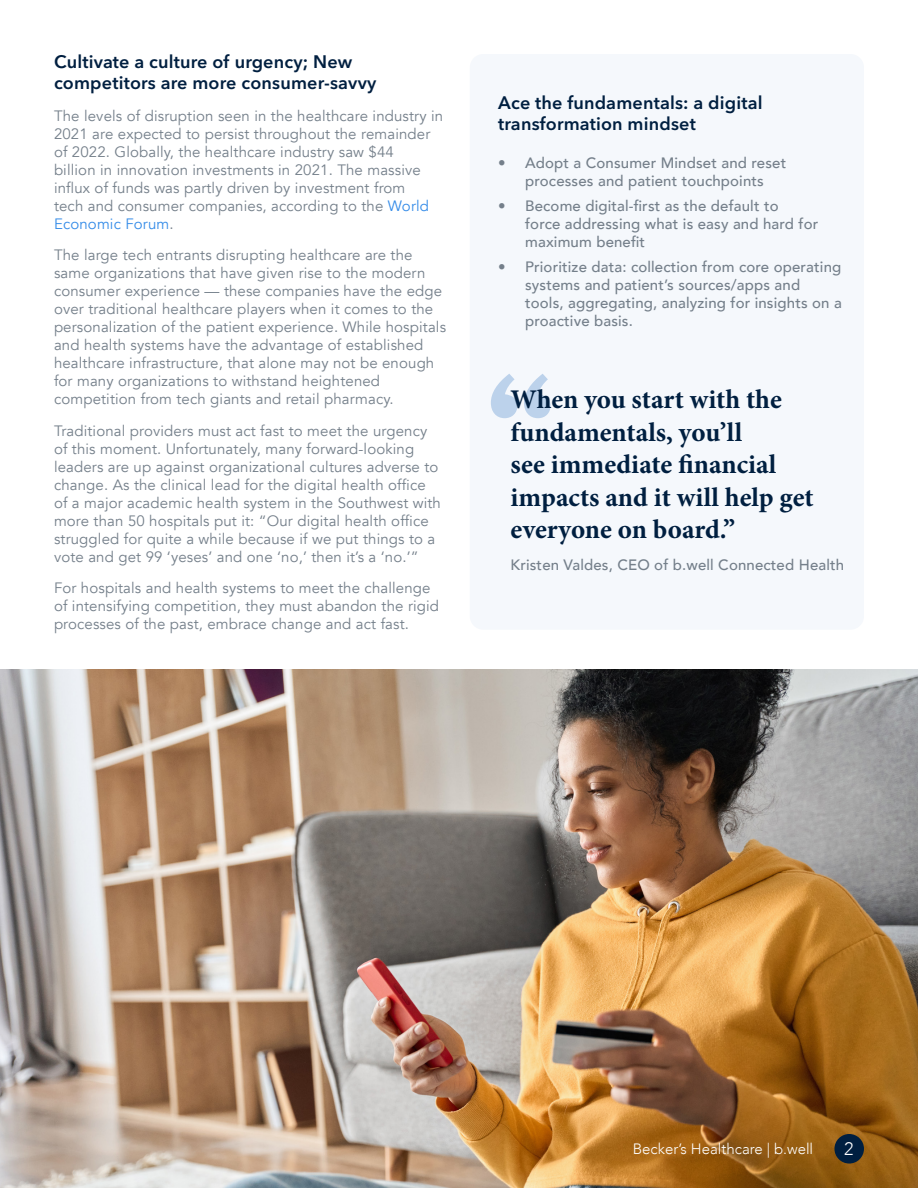
<style>
.page{position:relative;width:918px;height:1188px;background:#fff}
.page>*{position:absolute;margin:0;border:0;box-sizing:border-box;transform-origin:0 0}
.t1{font:700 27px/32.4px "Minion Pro";color:#001f40}
.t2{font:600 18px/21.6px "Avenir Next LT Pro";letter-spacing:.01em;color:#001f40}
.t3{font:300 18px "Avenir";color:#fff}
.t4{font:15px/18px "Avenir";letter-spacing:.01em;color:#747f8a}
.t5{font:500 15px/18px "Avenir";letter-spacing:.01em;color:#747f8a}
.t6{font:300 15px "Avenir";color:#fff}
.s1{color:#358ce8}
</style>
<div class="page">
<div style="left:470px;top:54px;width:394px;height:576px;background:#f5f8fc;border-radius:14px"></div>
<img style="left:0;top:670px;width:918px;height:518px">
<div style="left:834px;top:1134px;width:30px;height:30px;background:#001f40;border-radius:50%"></div>
<svg style="left:491px;top:374px;width:60px;height:44px"></svg>
<p class="t2" style="left:54px;top:50px;width:324px">Cultivate a culture of urgency; New competitors are more consumer-savvy</p>
<p class="t4" style="left:54px;top:107px;width:391px">The levels of disruption seen in the healthcare industry in 2021 are expected to persist throughout the remainder of 2022. Globally, the healthcare industry saw $44<br>billion in innovation investments in 2021. The massive influx of funds was partly driven by investment from<br>tech and consumer companies, according to the <span class="s1">World Economic Forum</span>.</p>
<p class="t4" style="left:54px;top:246px;width:394px">The large tech entrants disrupting healthcare are the same organizations that have given rise to the modern consumer experience — these companies have the edge over traditional healthcare players when it comes to the personalization of the patient experience. While hospitals and health systems have the advantage of established healthcare infrastructure, that alone may not be enough for many organizations to withstand heightened competition from tech giants and retail pharmacy.</p>
<p class="t4" style="left:54px;top:422px;width:388px">Traditional providers must act fast to meet the urgency of this moment. Unfortunately, many forward-looking leaders are up against organizational cultures adverse to change. As the clinical lead for the digital health office of a major academic health system in the Southwest with more than 50 hospitals put it: “Our digital health office struggled for quite a while because if we put things to a vote and get 99 ‘yeses’ and one ‘no,’ then it’s a ‘no.’”</p>
<p class="t4" style="left:54px;top:579px;width:387px">For hospitals and health systems to meet the challenge of intensifying competition, they must abandon the rigid processes of the past, embrace change and act fast.</p>
<p class="t2" style="left:498px;top:91px;width:266px">Ace the fundamentals: a digital transformation mindset</p>
<p class="t5" style="left:498px;top:153px;width:290px;text-align:center">• Adopt a Consumer Mindset and reset processes and patient touchpoints</p>
<p class="t5" style="left:525px;top:196px;width:295px;text-indent:-27px">• Become digital-first as the default to<br>force addressing what is easy and hard for maximum benefit</p>
<p class="t5" style="left:525px;top:257px;width:318px;text-indent:-27px">• Prioritize data: collection from core operating systems and patient’s sources/apps and tools, aggregating, analyzing for insights on a proactive basis.</p>
<h1 class="t1" style="left:511px;top:383px;width:305px">When you start with the fundamentals, you’ll<br>see immediate financial impacts and it will help get everyone on board.”</h1>
<p class="t5" style="left:511px;top:555px;width:335px">Kristen Valdes, CEO of b.well Connected Health</p>
<p class="t6" style="left:633px;top:1140px;width:182px">Becker’s Healthcare | b.well</p>
<p class="t3" style="left:844px;top:1138px;width:11px">2</p>
</div>
